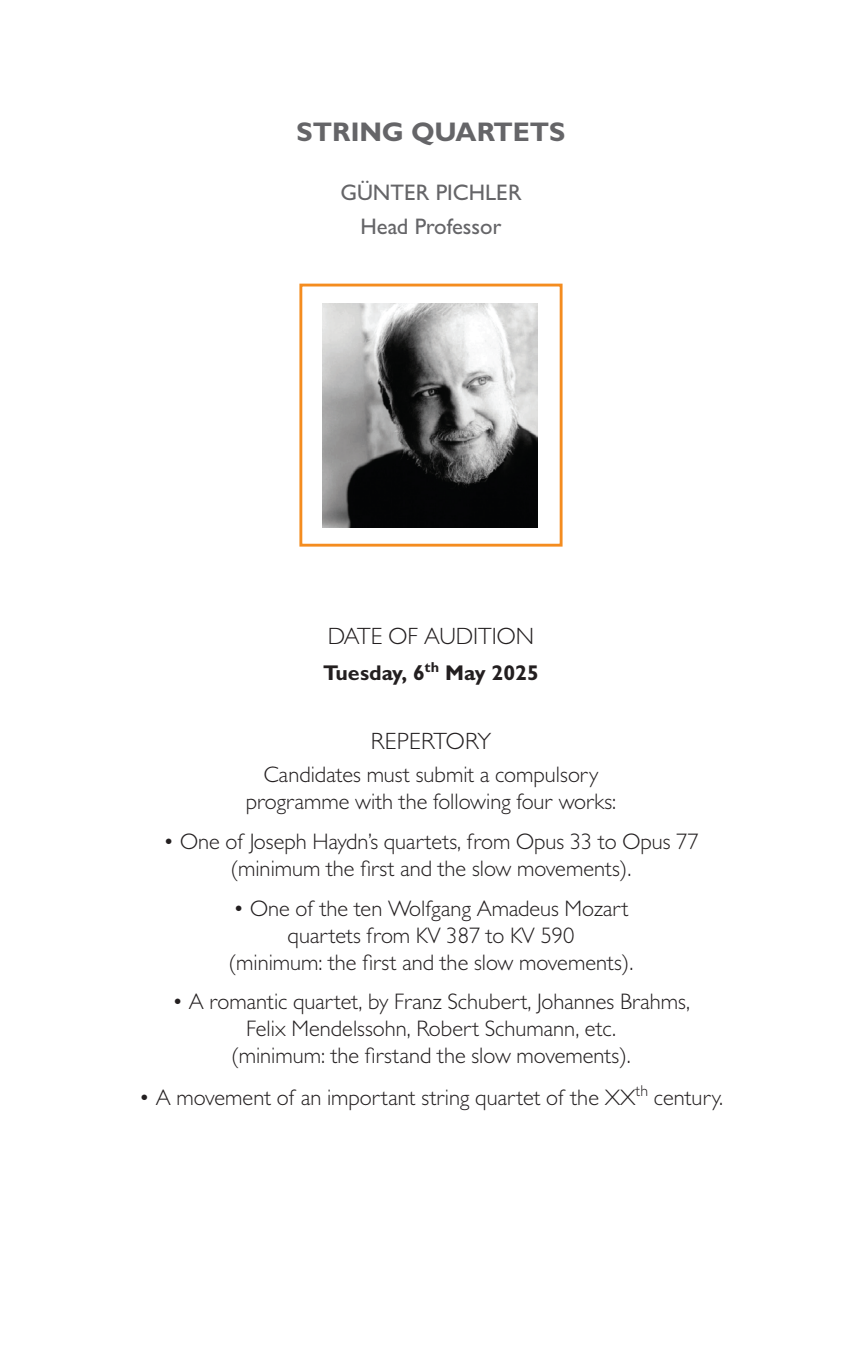
<style>
.page{position:relative;width:862px;height:1353px;background:#fff}
.page>*{position:absolute;margin:0;border:0;box-sizing:border-box;transform-origin:0 0}
.t1{font:700 27px "Gill Sans MT Pro";color:#656568}
.t2{font:300 23.62px "Gill Sans MT Pro";color:#231f20}
.t3{font:300 22.5px/27px "Gill Sans MT Pro";color:#231f20;text-align:center}
.t4{font:500 22.5px/33.3px "Gill Sans MT Pro";color:#656568;text-align:center}
.t5{font:700 21.38px "Gill Sans MT Pro";color:#231f20}
</style>
<div class="page">
<div style="left:299px;top:283px;width:263px;height:263px;border:3px solid #f48c1f"></div>
<img style="left:322px;top:303px;width:215px;height:225px">
<p class="t1" style="left:296px;top:115px;width:270px">STRING QUARTETS</p>
<p class="t4" style="left:340px;top:176px;width:183px">GÜNTER PICHLER<br>Head Professor</p>
<p class="t2" style="left:328px;top:622px;width:207px">DATE OF AUDITION</p>
<p class="t5" style="left:323px;top:659px;width:217px">Tuesday, 6<sup>th</sup> May 2025</p>
<p class="t2" style="left:370px;top:726px;width:122px">REPERTORY</p>
<p class="t3" style="left:246px;top:760px;width:372px">Candidates must submit a compulsory programme with the following four works:</p>
<p class="t3" style="left:163px;top:827px;width:536px">• One of Joseph Haydn’s quartets, from Opus 33 to Opus 77 (minimum the first and the slow movements).</p>
<p class="t3" style="left:228px;top:893px;width:406px">• One of the ten Wolfgang Amadeus Mozart quartets from KV 387 to KV 590<br>(minimum: the first and the slow movements).</p>
<p class="t3" style="left:172px;top:987px;width:519px">• A romantic quartet, by Franz Schubert, Johannes Brahms,<br>Felix Mendelssohn, Robert Schumann, etc.<br>(minimum: the firstand the slow movements).</p>
<p class="t3" style="left:139px;top:1083px;width:585px">• A movement of an important string quartet of the XX<sup>th</sup> century.</p>
</div>
